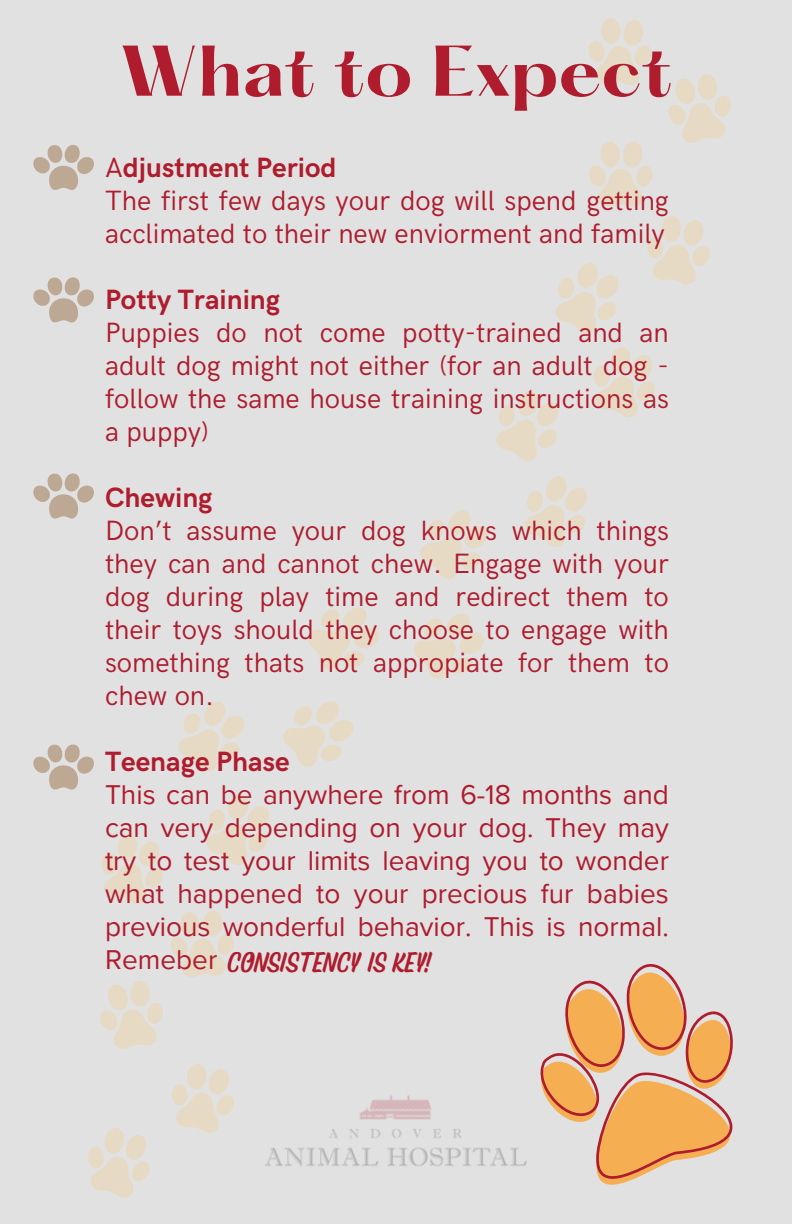
<style>
.page{position:relative;width:792px;height:1224px;background:#e1e1e1}
.page>*{position:absolute;margin:0;border:0;box-sizing:border-box;transform-origin:0 0}
.t1{font:700 62.6px "Hatton";color:#ae1c2d}
.t2{font:28px/33px "HK Grotesk";color:#ae1c2d;text-align:justify}
.t3{font:28px/33px "Proxima Nova";color:#ae1c2d;text-align:justify}
.t4{font:700 28px "HK Grotesk";color:#ae1c2d}
.t5{font:28px "Ayr Tropika Island Script Casual";color:#ae1c2d}
.s1{font-weight:400}
</style>
<div class="page">
<svg style="left:414px;top:614px;width:70px;height:65px"></svg>
<svg style="left:308px;top:607px;width:71px;height:63px"></svg>
<svg style="left:420px;top:20px;width:311px;height:559px"></svg>
<div style="left:601px;top:18px;width:20px;height:26px;background:#e6dac5;border-radius:50%"></div>
<img style="left:358px;top:1095px;width:169px;height:71px">
<svg style="left:33px;top:145px;width:61px;height:45px"></svg>
<svg style="left:33px;top:277px;width:61px;height:46px"></svg>
<svg style="left:33px;top:473px;width:61px;height:46px"></svg>
<svg style="left:33px;top:701px;width:325px;height:497px"></svg>
<svg style="left:540px;top:964px;width:193px;height:221px"></svg>
<p class="t1" style="left:119px;top:42px;width:555px">What to Expect</p>
<p class="t4" style="left:105px;top:152px;width:233px"><span class="s1">A</span>djustment Period</p>
<h1 class="t2" style="left:105px;top:185px;width:565px">The first few days your dog will spend getting acclimated to their new enviorment and family</h1>
<p class="t4" style="left:105px;top:284px;width:177px">Potty Training</p>
<p class="t2" style="left:105px;top:317px;width:565px">Puppies do not come potty-trained and an adult dog might not either (for an adult dog - follow the same house training instructions as a puppy)</p>
<p class="t4" style="left:105px;top:482px;width:109px">Chewing</p>
<p class="t2" style="left:105px;top:515px;width:565px">Don’t assume your dog knows which things they can and cannot chew. Engage with your dog during play time and redirect them to their toys should they choose to engage with something thats not appropiate for them to chew on.</p>
<p class="t4" style="left:105px;top:746px;width:186px">Teenage Phase</p>
<p class="t3" style="left:105px;top:779px;width:565px">This can be anywhere from 6-18 months and can very depending on your dog. They may try to test your limits leaving you to wonder what happened to your precious fur babies previous wonderful behavior. This is normal.<br>Remeber</p>
<p class="t5" style="left:227px;top:944px;width:205px">CONSISTENCY IS KEY!</p>
</div>
